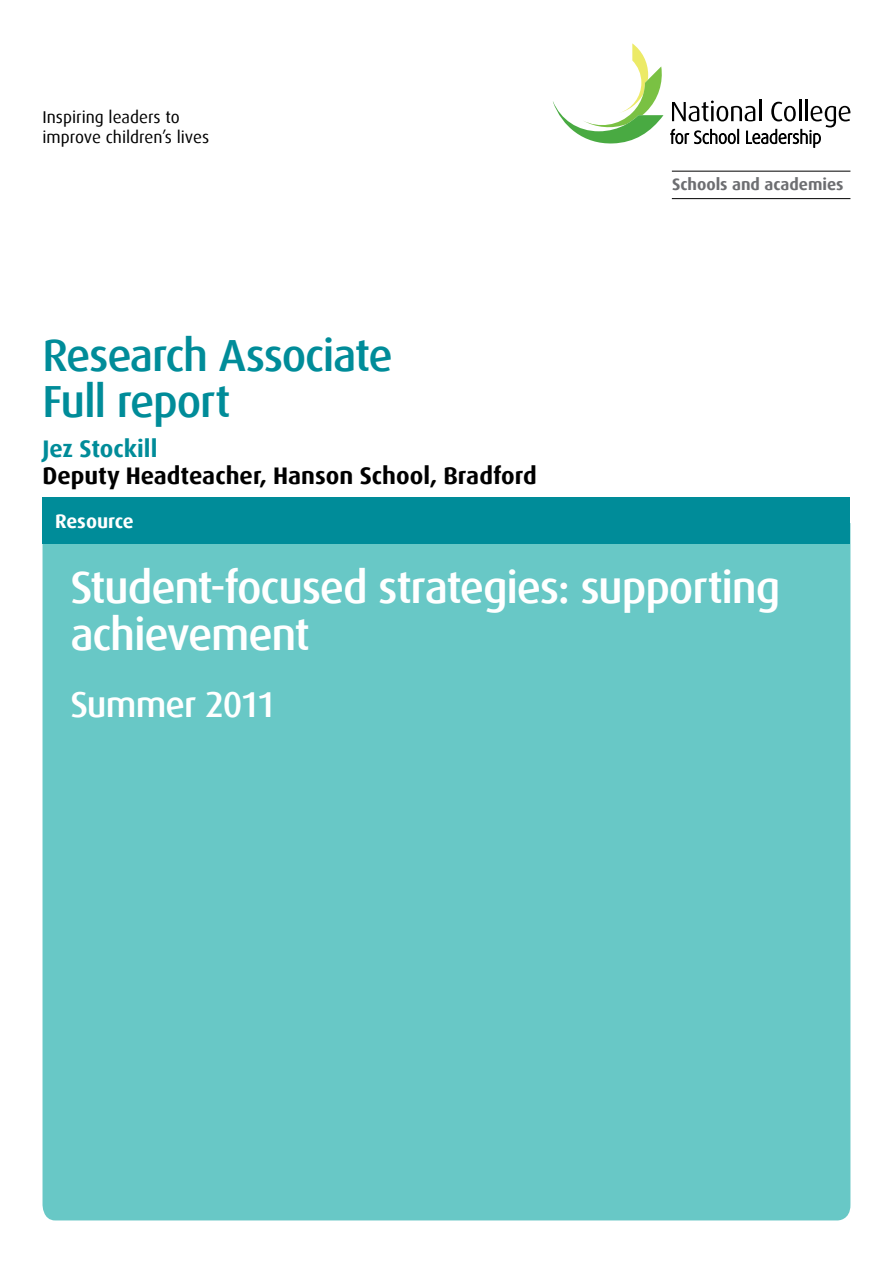
<style>
.page{position:relative;width:893px;height:1263px;background:#fff}
.page>*{position:absolute;margin:0;border:0;box-sizing:border-box;transform-origin:0 0}
.t1{font:500 45px/46.5px "Dax";letter-spacing:-.03em;color:#fff}
.t2{font:500 45px/46.5px "Dax";letter-spacing:-.03em;color:#008c99}
.t3{font:500 36px "Dax";letter-spacing:-.03em;color:#fff}
.t4{font:700 24px "Dax";color:#000}
.t5{font:700 24px "Dax";color:#008c99}
.t6{font:700 19.5px "Dax";color:#fff}
.t7{font:17.1px/20.2px "Dax";color:#000}
.t8{font:700 16.5px "Dax";color:#6d6e71}
</style>
<div class="page">
<hr style="left:672px;top:171px;width:178px;height:1px;background:#000">
<hr style="left:672px;top:198px;width:178px;height:1px;background:#000">
<div style="left:43px;top:544px;width:807px;height:676px;background:#68c8c6"></div>
<div style="left:43px;top:497px;width:807px;height:47px;background:#008c99"></div>
<svg style="left:553px;top:43px;width:110px;height:101px"></svg>
<hr style="left:759px;top:99px;width:3px;height:22px;background:#000">
<hr style="left:799px;top:99px;width:2px;height:22px;background:#000">
<hr style="left:805px;top:99px;width:3px;height:22px;background:#000">
<svg style="left:670px;top:101px;width:180px;height:46px"></svg>
<p class="t7" style="left:43px;top:107px;width:168px">Inspiring leaders to improve children’s lives</p>
<p class="t2" style="left:43px;top:332px;width:352px">Research Associate<br>Full report</p>
<p class="t5" style="left:43px;top:435px;width:116px">Jez Stockill</p>
<p class="t4" style="left:43px;top:462px;width:496px">Deputy Headteacher, Hanson School, Bradford</p>
<p class="t6" style="left:55px;top:510px;width:80px">Resource</p>
<p class="t8" style="left:672px;top:175px;width:173px">Schools and academies</p>
<p class="t1" style="left:70px;top:565px;width:712px">Student-focused strategies: supporting achievement</p>
<p class="t3" style="left:70px;top:684px;width:207px">Summer 2011</p>
</div>
